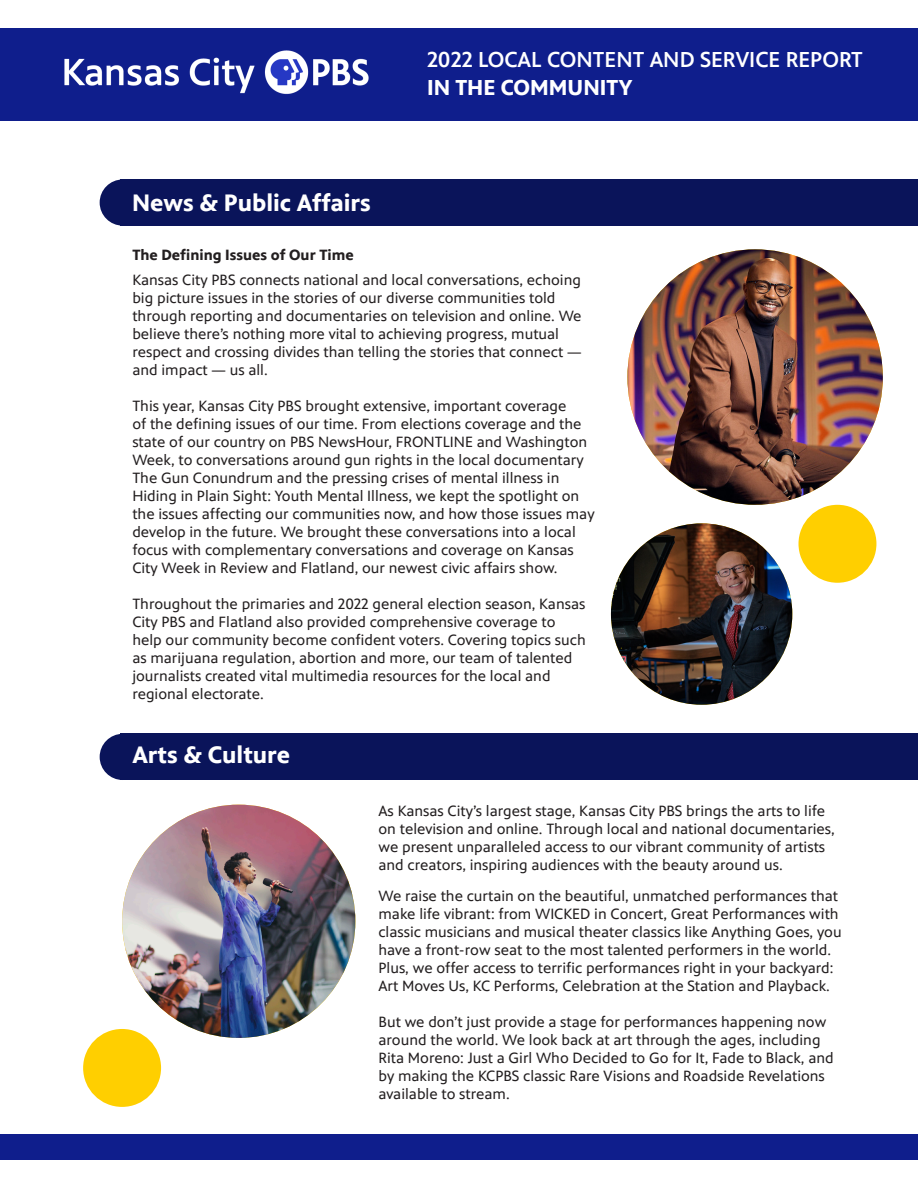
<style>
.page{position:relative;width:918px;height:1188px;background:#fff}
.page>*{position:absolute;margin:0;border:0;box-sizing:border-box;transform-origin:0 0}
.t1{font:700 24px "PBS Sans";color:#fff}
.t2{font:500 21.75px "PBS Sans";color:#fff}
.t3{font:700 21.75px "PBS Sans";color:#fff}
.t4{font:15px/18px "PBS Sans";color:#231f20}
.t5{font:700 15px "PBS Sans";color:#231f20}
</style>
<div class="page">
<div style="left:100px;top:734px;width:46px;height:46px;background:#0a145a;border-radius:50%"></div>
<div style="left:121px;top:734px;width:797px;height:46px;background:#0a145a"></div>
<div style="left:100px;top:179px;width:46px;height:47px;background:#0a145a;border-radius:50%"></div>
<div style="left:121px;top:179px;width:797px;height:47px;background:#0a145a"></div>
<div style="left:0;top:28px;width:918px;height:93px;background:#0f1e8c"></div>
<img style="left:64px;top:50px;width:305px;height:44px">
<div style="left:0;top:1134px;width:918px;height:26px;background:#0f1e8c"></div>
<img style="left:122px;top:805px;width:233px;height:233px;border-radius:117px">
<img style="left:627px;top:249px;width:256px;height:256px;border-radius:128px">
<img style="left:611px;top:523px;width:181px;height:182px;border-radius:91px">
<div style="left:799px;top:505px;width:77px;height:78px;background:#ffcf00;border-radius:50%"></div>
<div style="left:83px;top:1029px;width:78px;height:78px;background:#ffcf00;border-radius:50%"></div>
<p class="t1" style="left:132px;top:190px;width:240px">News &amp; Public Affairs</p>
<p class="t2" style="left:427px;top:47px;width:437px">2022 LOCAL CONTENT AND SERVICE REPORT</p>
<p class="t3" style="left:427px;top:75px;width:207px">IN THE COMMUNITY</p>
<p class="t5" style="left:132px;top:247px;width:223px">The Defining Issues of Our Time</p>
<p class="t4" style="left:132px;top:271px;width:451px">Kansas City PBS connects national and local conversations, echoing big picture issues in the stories of our diverse communities told through reporting and documentaries on television and online. We believe there’s nothing more vital to achieving progress, mutual respect and crossing divides than telling the stories that connect — and impact — us all.</p>
<p class="t4" style="left:132px;top:397px;width:464px">This year, Kansas City PBS brought extensive, important coverage<br>of the defining issues of our time. From elections coverage and the state of our country on PBS NewsHour, FRONTLINE and Washington Week, to conversations around gun rights in the local documentary The Gun Conundrum and the pressing crises of mental illness in Hiding in Plain Sight: Youth Mental Illness, we kept the spotlight on the issues affecting our communities now, and how those issues may develop in the future. We brought these conversations into a local focus with complementary conversations and coverage on Kansas City Week in Review and Flatland, our newest civic affairs show.</p>
<p class="t4" style="left:132px;top:595px;width:455px">Throughout the primaries and 2022 general election season, Kansas City PBS and Flatland also provided comprehensive coverage to help our community become confident voters. Covering topics such as marijuana regulation, abortion and more, our team of talented journalists created vital multimedia resources for the local and regional electorate.</p>
<p class="t1" style="left:132px;top:742px;width:159px">Arts &amp; Culture</p>
<p class="t4" style="left:378px;top:802px;width:458px">As Kansas City’s largest stage, Kansas City PBS brings the arts to life on television and online. Through local and national documentaries, we present unparalleled access to our vibrant community of artists and creators, inspiring audiences with the beauty around us.</p>
<p class="t4" style="left:378px;top:887px;width:465px">We raise the curtain on the beautiful, unmatched performances that make life vibrant: from WICKED in Concert, Great Performances with classic musicians and musical theater classics like Anything Goes, you have a front-row seat to the most talented performers in the world.<br>Plus, we offer access to terrific performances right in your backyard:<br>Art Moves Us, KC Performs, Celebration at the Station and Playback.</p>
<p class="t4" style="left:378px;top:1013px;width:457px">But we don’t just provide a stage for performances happening now around the world. We look back at art through the ages, including Rita Moreno: Just a Girl Who Decided to Go for It, Fade to Black, and by making the KCPBS classic Rare Visions and Roadside Revelations available to stream.</p>
</div>
